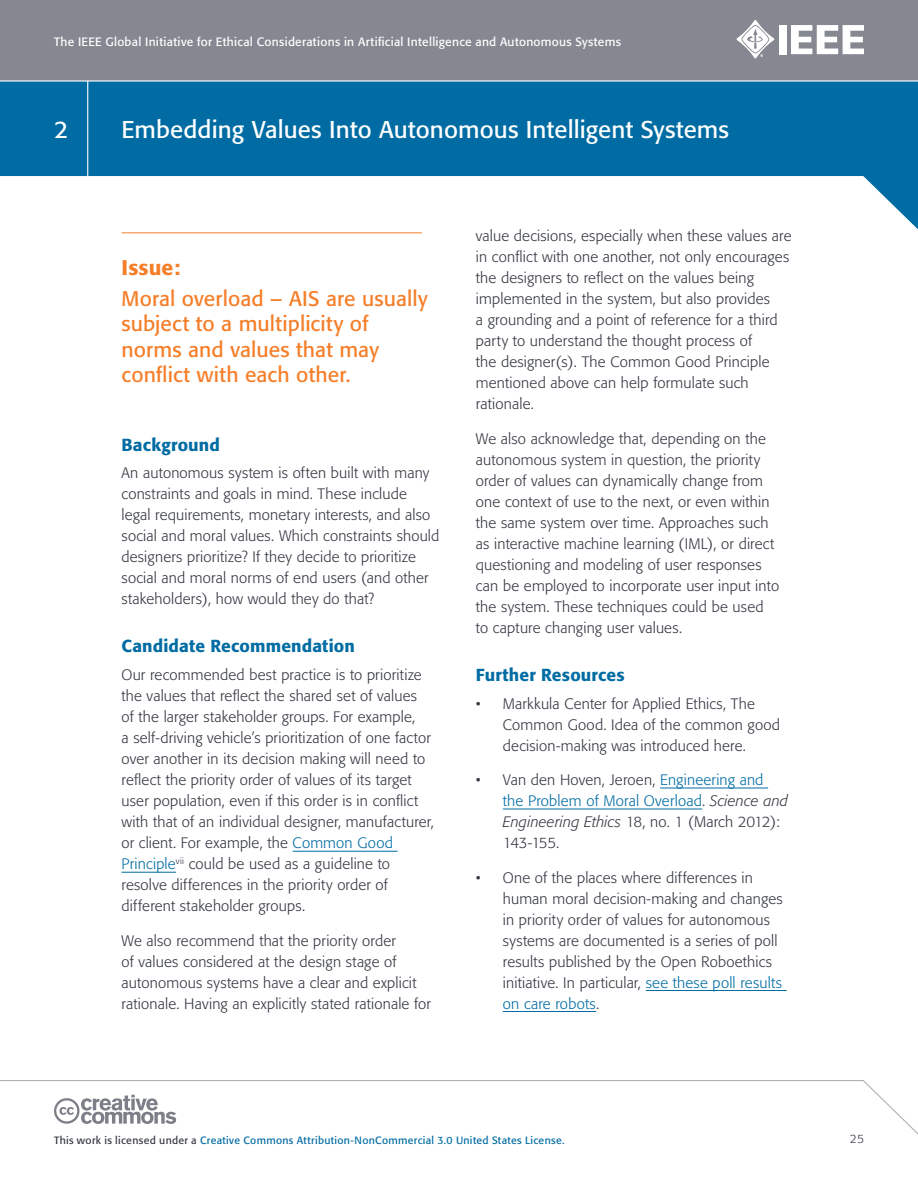
<style>
.page{position:relative;width:918px;height:1188px;background:#fff}
.page>*{position:absolute;margin:0;border:0;box-sizing:border-box;transform-origin:0 0}
.t1{font:24px "Formata";letter-spacing:.005em;color:#fff}
.t2{font:21px/25.5px "Formata";letter-spacing:.005em;color:#f57e29}
.t3{font:500 21px "Formata";letter-spacing:.005em;color:#f57e29}
.t4{font:500 17.25px "Formata";letter-spacing:.01em;color:#006ca3}
.t5{font:300 15px/21px "Formata";letter-spacing:.01em;color:#343741}
.t6{font:12px "Formata";letter-spacing:.025em;color:#fff}
.t7{font:300 12px "Formata";color:#343741}
.t8{font:10.5px "Formata";letter-spacing:.03em;color:#006ca3}
.s1{color:#006ca3}
.s2{font-style:italic}
.s3{color:#343741}
</style>
<div class="page">
<div style="left:0;top:0;width:918px;height:81px;background:#868891"></div>
<svg style="left:0;top:82px;width:918px;height:147px;fill:#006ca3"></svg>
<svg style="left:0;top:1080px;width:918px;height:55px"></svg>
<hr style="left:0;top:80px;width:918px;height:2px;background:#fff">
<hr style="left:87px;top:81px;width:1px;height:95px;background:#fff">
<div style="left:779px;top:25px;width:8px;height:29px;background:#fff"></div>
<svg style="left:791px;top:25px;width:73px;height:29px"></svg>
<svg style="left:736px;top:20px;width:38px;height:38px"></svg>
<svg style="left:54px;top:1095px;width:122px;height:29px"></svg>
<hr style="left:122px;top:232px;width:300px;height:1px;background:#f57e29">
<hr style="left:293px;top:851px;width:105px;height:1px;background:#006ca3">
<hr style="left:122px;top:872px;width:54px;height:1px;background:#006ca3">
<hr style="left:660px;top:788px;width:108px;height:1px;background:#006ca3">
<hr style="left:503px;top:809px;width:199px;height:1px;background:#006ca3">
<hr style="left:646px;top:990px;width:141px;height:1px;background:#006ca3">
<hr style="left:503px;top:1011px;width:93px;height:1px;background:#006ca3">
<p class="t6" style="left:54px;top:34px;width:568px">The IEEE Global Initiative for Ethical Considerations in Artificial Intelligence and Autonomous Systems</p>
<h1 class="t1" style="left:54px;top:115px;width:15px">2</h1>
<h1 class="t1" style="left:122px;top:115px;width:609px">Embedding Values Into Autonomous Intelligent Systems</h1>
<h2 class="t3" style="left:122px;top:255px;width:60px">Issue:</h2>
<h2 class="t2" style="left:122px;top:286px;width:308px">Moral overload – AIS are usually subject to a multiplicity of norms and values that may conflict with each other.</h2>
<p class="t4" style="left:122px;top:434px;width:100px">Background</p>
<p class="t5" style="left:122px;top:463px;width:319px">An autonomous system is often built with many constraints and goals in mind. These include legal requirements, monetary interests, and also social and moral values. Which constraints should designers prioritize? If they decide to prioritize social and moral norms of end users (and other stakeholders), how would they do that?</p>
<p class="t4" style="left:122px;top:636px;width:235px">Candidate Recommendation</p>
<p class="t5" style="left:122px;top:665px;width:314px">Our recommended best practice is to prioritize the values that reflect the shared set of values<br>of the larger stakeholder groups. For example,<br>a self-driving vehicle’s prioritization of one factor over another in its decision making will need to reflect the priority order of values of its target user population, even if this order is in conflict with that of an individual designer, manufacturer, or client. For example, the <span class="s1">Common Good Principle</span><sup>vii</sup> could be used as a guideline to resolve differences in the priority order of different stakeholder groups.</p>
<p class="t5" style="left:122px;top:930px;width:311px">We also recommend that the priority order<br>of values considered at the design stage of autonomous systems have a clear and explicit rationale. Having an explicitly stated rationale for</p>
<p class="t5" style="left:476px;top:226px;width:317px">value decisions, especially when these values are in conflict with one another, not only encourages the designers to reflect on the values being implemented in the system, but also provides<br>a grounding and a point of reference for a third party to understand the thought process of<br>the designer(s). The Common Good Principle mentioned above can help formulate such rationale.</p>
<p class="t5" style="left:476px;top:428px;width:305px">We also acknowledge that, depending on the autonomous system in question, the priority order of values can dynamically change from one context of use to the next, or even within the same system over time. Approaches such as interactive machine learning (IML), or direct questioning and modeling of user responses can be employed to incorporate user input into the system. These techniques could be used to capture changing user values.</p>
<p class="t4" style="left:476px;top:664px;width:150px">Further Resources</p>
<p class="t5" style="left:503px;top:693px;width:279px;text-indent:-27px">• Markkula Center for Applied Ethics, The<br>Common Good. Idea of the common good decision-making was introduced here.</p>
<p class="t5" style="left:503px;top:769px;width:287px;text-indent:-27px">• Van den Hoven, Jeroen, <span class="s1">Engineering and<br>the Problem of Moral Overload</span>. <span class="s2">Science and Engineering Ethics</span> 18, no. 1 (March 2012):<br>143-155.</p>
<p class="t5" style="left:503px;top:867px;width:281px;text-indent:-27px">• One of the places where differences in human moral decision-making and changes in priority order of values for autonomous systems are documented is a series of poll results published by the Open Roboethics initiative. In particular, <span class="s1">see these poll results on care robots</span>.</p>
<p class="t8" style="left:54px;top:1133px;width:512px"><span class="s3">This work is licensed under a</span> Creative Commons Attribution-NonCommercial 3.0 United States License.</p>
<p class="t7" style="left:850px;top:1132px;width:16px">25</p>
</div>
